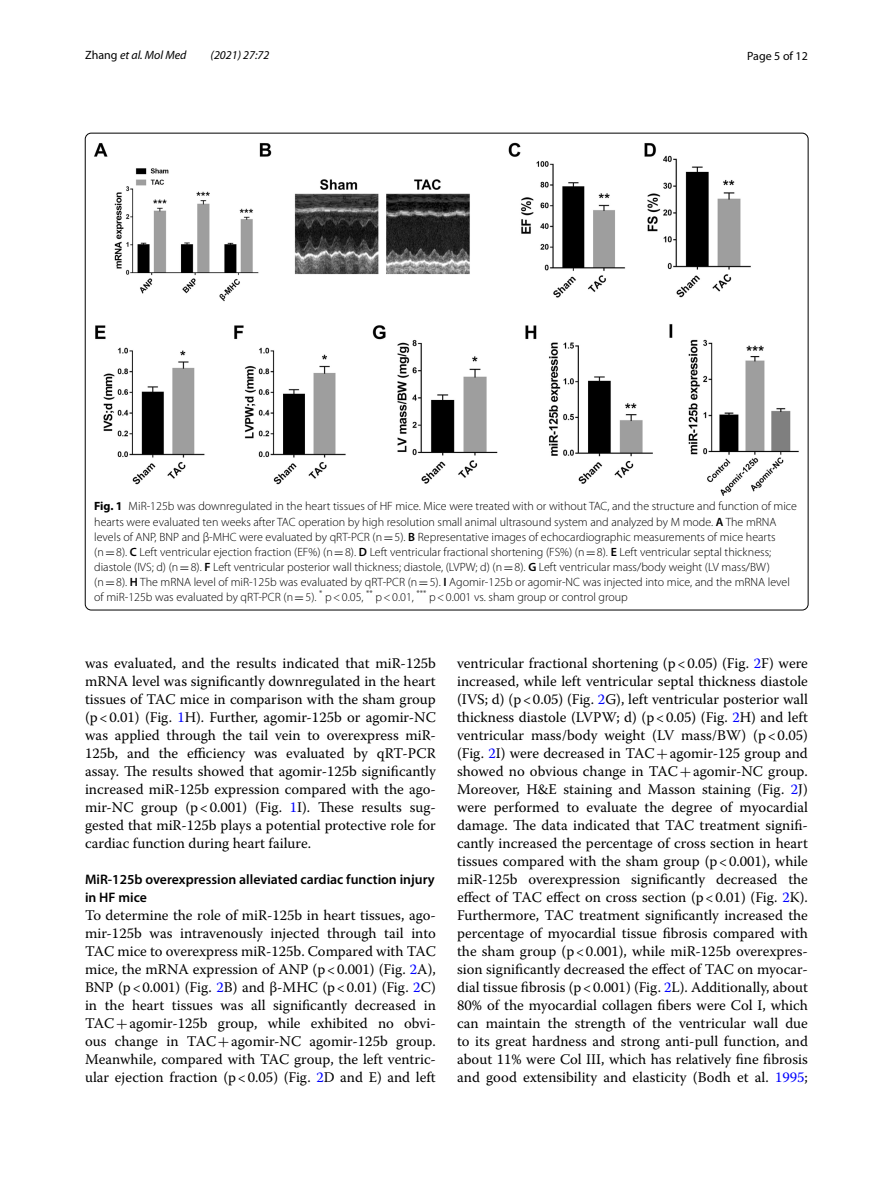
<style>
.page{position:relative;width:893px;height:1187px;background:#fff}
.page>*{position:absolute;margin:0;border:0;box-sizing:border-box;transform-origin:0 0}
.t1{font:14.7px/18px "Warnock Pro";color:#000;text-align:justify}
.t2{font:600 13.8px/18px "Myriad Pro";color:#000}
.t3{font:300 12px/15px "Myriad Pro";color:#000}
.t4{font:italic 12px "Myriad Pro";color:#000}
.t5{font:12px "Myriad Pro";color:#000}
.s1{font-style:normal}
.s2{font-weight:700}
.s3{font-weight:600}
.s4{font-family:"MTSY";font-weight:400}
.s5{color:#00f}
.s6{font-family:"MTSY"}
</style>
<div class="page">
<img style="left:94px;top:142px;width:705px;height:353px">
<p class="t4" style="left:85px;top:48px;width:103px"><span class="s1">Zhang</span> et al. Mol Med</p>
<p class="t4" style="left:211px;top:48px;width:60px">(2021) 27:72</p>
<p class="t5" style="left:747px;top:48px;width:62px">Page 5 of 12</p>
<p class="t3" style="left:94px;top:499px;width:704px"><span class="s2">Fig. 1</span> MiR-125b was downregulated in the heart tissues of HF mice. Mice were treated with or without TAC, and the structure and function of mice hearts were evaluated ten weeks after TAC operation by high resolution small animal ultrasound system and analyzed by M mode. <span class="s3">A</span> The mRNA levels of ANP, BNP and β-MHC were evaluated by qRT-PCR (n<span class="s4">=</span>5). <span class="s3">B</span> Representative images of echocardiographic measurements of mice hearts (n<span class="s4">=</span>8). <span class="s3">C</span> Left ventricular ejection fraction (EF%) (n<span class="s4">=</span>8). <span class="s3">D</span> Left ventricular fractional shortening (FS%) (n<span class="s4">=</span>8). <span class="s3">E</span> Left ventricular septal thickness; diastole (IVS; d) (n<span class="s4">=</span>8). <span class="s3">F</span> Left ventricular posterior wall thickness; diastole, (LVPW; d) (n<span class="s4">=</span>8). <span class="s3">G</span> Left ventricular mass/body weight (LV mass/BW) (n<span class="s4">=</span>8). <span class="s3">H</span> The mRNA level of miR-125b was evaluated by qRT-PCR (n<span class="s4">=</span>5). <span class="s3">I</span> Agomir-125b or agomir-NC was injected into mice, and the mRNA level of miR-125b was evaluated by qRT-PCR (n<span class="s4">=</span>5). <sup>*</sup> p&lt;0.05, <sup>**</sup> p&lt;0.01, <sup>***</sup> p&lt;0.001 vs. sham group or control group</p>
<p class="t1" style="left:85px;top:654px;width:352px">was evaluated, and the results indicated that miR-125b mRNA level was significantly downregulated in the heart tissues of TAC mice in comparison with the sham group (p&lt;0.01) (Fig. <span class="s5">1</span>H). Further, agomir-125b or agomir-NC was applied through the tail vein to overexpress miR-125b, and the efficiency was evaluated by qRT-PCR assay. The results showed that agomir-125b significantly increased miR-125b expression compared with the ago&shy;mir-NC group (p&lt;0.001) (Fig. <span class="s5">1</span>I). These results sug&shy;gested that miR-125b plays a potential protective role for cardiac function during heart failure.</p>
<p class="t2" style="left:85px;top:870px;width:351px">MiR‑125b overexpression alleviated cardiac function injury in HF mice</p>
<p class="t1" style="left:85px;top:906px;width:352px">To determine the role of miR-125b in heart tissues, ago&shy;mir-125b was intravenously injected through tail into TAC mice to overexpress miR-125b. Compared with TAC mice, the mRNA expression of ANP (p&lt;0.001) (Fig. <span class="s5">2</span>A), BNP (p&lt;0.001) (Fig. <span class="s5">2</span>B) and β-MHC (p&lt;0.01) (Fig. <span class="s5">2</span>C) in the heart tissues was all significantly decreased in TAC<span class="s6">+</span>agomir-125b group, while exhibited no obvi&shy;ous change in TAC<span class="s6">+</span>agomir-NC agomir-125b group.<br>Meanwhile, compared with TAC group, the left ventric&shy;ular ejection fraction (p&lt;0.05) (Fig. <span class="s5">2</span>D and E) and left</p>
<p class="t1" style="left:457px;top:654px;width:352px">ventricular fractional shortening (p&lt;0.05) (Fig. <span class="s5">2</span>F) were increased, while left ventricular septal thickness diastole (IVS; d) (p&lt;0.05) (Fig. <span class="s5">2</span>G), left ventricular posterior wall thickness diastole (LVPW; d) (p&lt;0.05) (Fig. <span class="s5">2</span>H) and left ventricular mass/body weight (LV mass/BW) (p&lt;0.05) (Fig. <span class="s5">2</span>I) were decreased in TAC<span class="s6">+</span>agomir-125 group and showed no obvious change in TAC<span class="s6">+</span>agomir-NC group.<br>Moreover, H&amp;E staining and Masson staining (Fig. <span class="s5">2</span>J) were performed to evaluate the degree of myocardial damage. The data indicated that TAC treatment signifi&shy;cantly increased the percentage of cross section in heart tissues compared with the sham group (p&lt;0.001), while miR-125b overexpression significantly decreased the effect of TAC effect on cross section (p&lt;0.01) (Fig. <span class="s5">2</span>K).<br>Furthermore, TAC treatment significantly increased the percentage of myocardial tissue fibrosis compared with the sham group (p&lt;0.001), while miR-125b overexpres&shy;sion significantly decreased the effect of TAC on myocar&shy;dial tissue fibrosis (p&lt;0.001) (Fig. <span class="s5">2</span>L). Additionally, about 80% of the myocardial collagen fibers were Col I, which can maintain the strength of the ventricular wall due to its great hardness and strong anti-pull function, and about 11% were Col III, which has relatively fine fibrosis and good extensibility and elasticity (Bodh et al. <span class="s5">1995</span>;</p>
</div>
